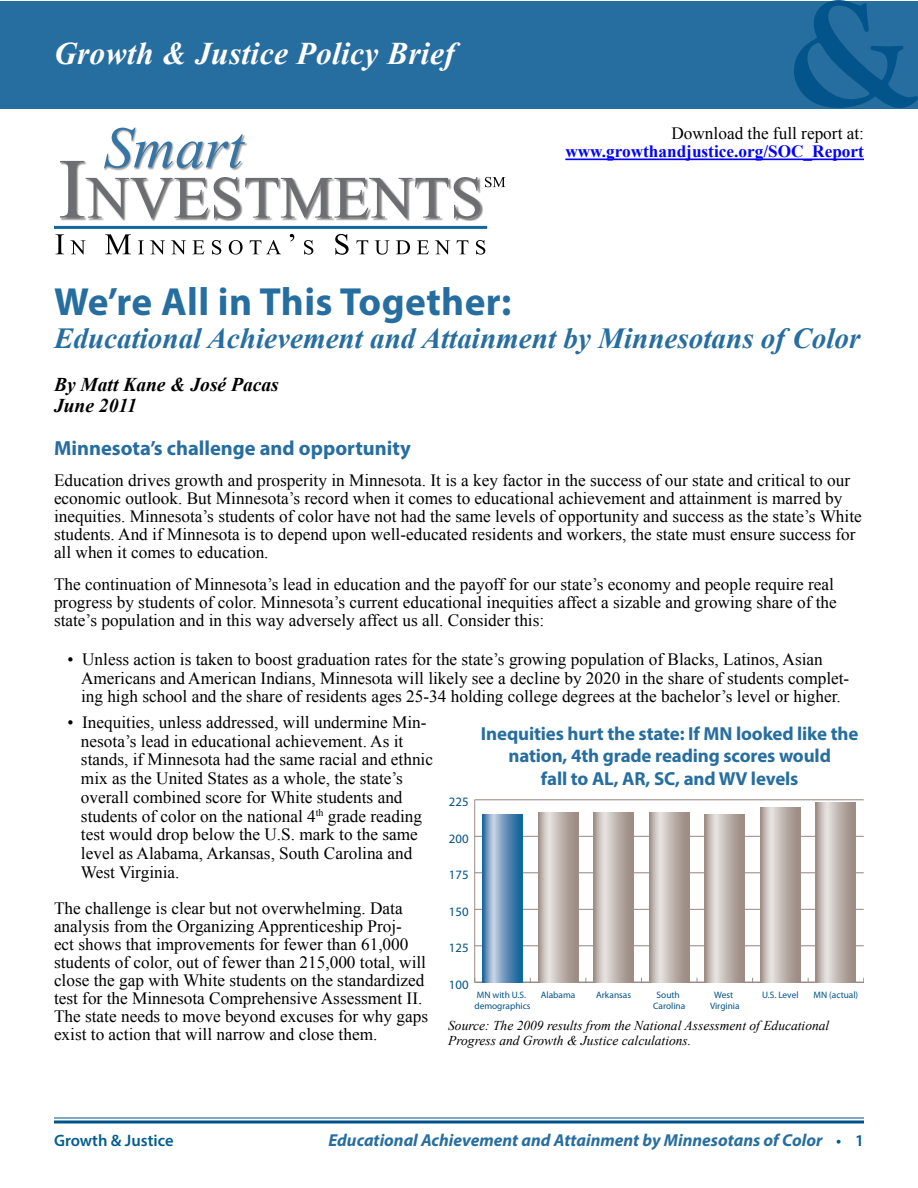
<style>
.page{position:relative;width:918px;height:1188px;background:#fff}
.page>*{position:absolute;margin:0;border:0;box-sizing:border-box;transform-origin:0 0}
.t1{font:700 39.3px "Myriad Pro";letter-spacing:.01em;color:#276ea0}
.t2{font:italic 700 31.5px "Times New Roman";letter-spacing:.01em;color:#fff}
.t3{font:italic 700 29.1px "Times New Roman";color:#276ea0}
.t4{font:700 20.4px "Myriad Pro";color:#276ea0}
.t5{font:italic 700 19.5px/21px "Times New Roman";color:#000}
.t6{font:700 18.9px/22.5px "Myriad Pro";letter-spacing:-.005em;color:#276ea0;text-align:center}
.t7{font:italic 700 17.4px "Myriad Pro";color:#276ea0}
.t8{font:17.25px/18px "Times New Roman";color:#000}
.t9{font:700 17.25px "Times New Roman";color:#00f}
.t10{font:600 16.5px "Myriad Pro";color:#005d91}
.t11{font:italic 13.5px/15px "Times New Roman";color:#000}
.t12{font:12.75px "Myriad Pro";color:#005288}
.t13{font:9.3px/11.2px "Myriad Pro";color:#005288;text-align:center}
.s1{font-weight:600;font-style:normal;font-size:16.5px;color:#005d91}
</style>
<div class="page">
<hr style="left:54px;top:1117px;width:810px;height:2px;background:#005288">
<svg style="left:54px;top:1120px;width:810px;height:4px;background:#3f7da5"></svg>
<div style="left:1px;top:1px;width:917px;height:108px;background:#276ea0"></div>
<svg style="left:794px;top:0;width:124px;height:108px"></svg>
<div style="left:60px;top:161px;width:423px;height:60px;background:#000;opacity:.5"></div>
<hr style="left:54px;top:226px;width:433px;height:3px;background:#10689b">
<svg style="left:56px;top:234px;width:429px;height:21px"></svg>
<svg style="left:60px;top:128px;width:445px;height:91px"></svg>
<hr style="left:474px;top:800px;width:1px;height:182px;background:#9d8d85">
<hr style="left:475px;top:982px;width:389px;height:1px;background:#9d8d85">
<hr style="left:475px;top:946px;width:389px;height:1px;background:#9d8d85">
<hr style="left:475px;top:909px;width:389px;height:1px;background:#9d8d85">
<hr style="left:475px;top:873px;width:389px;height:1px;background:#9d8d85">
<hr style="left:475px;top:836px;width:389px;height:1px;background:#9d8d85">
<hr style="left:475px;top:800px;width:389px;height:1px;background:#9d8d85">
<svg style="left:483px;top:814px;width:40px;height:168px;background:#6693ba"></svg>
<svg style="left:538px;top:813px;width:40px;height:169px;background:#beb3ae"></svg>
<svg style="left:594px;top:813px;width:40px;height:169px;background:#beb3ae"></svg>
<svg style="left:649px;top:813px;width:40px;height:169px;background:#beb3ae"></svg>
<svg style="left:705px;top:814px;width:40px;height:168px;background:#beb3ae"></svg>
<svg style="left:760px;top:807px;width:40px;height:175px;background:#beb3ae"></svg>
<svg style="left:816px;top:803px;width:40px;height:179px;background:#beb3ae"></svg>
<hr style="left:565px;top:159px;width:299px;height:1px;background:#00f">
<h2 class="t2" style="left:54px;top:31px;width:402px">Growth &amp; Justice Policy Brief</h2>
<p class="t8" style="left:671px;top:124px;width:194px">Download the full report at:</p>
<p class="t9" style="left:565px;top:140px;width:300px">www.growthandjustice.org/SOC_Report</p>
<h1 class="t1" style="left:54px;top:276px;width:459px">We’re All in This Together:</h1>
<h3 class="t3" style="left:54px;top:318px;width:808px">Educational Achievement and Attainment by Minnesotans of Color</h3>
<p class="t5" style="left:54px;top:374px;width:226px">By Matt Kane &amp; José Pacas<br>June 2011</p>
<p class="t4" style="left:54px;top:435px;width:358px">Minnesota’s challenge and opportunity</p>
<p class="t8" style="left:54px;top:471px;width:809px">Education drives growth and prosperity in Minnesota. It is a key factor in the success of our state and critical to our economic outlook. But Minnesota’s record when it comes to educational achievement and attainment is marred by inequities. Minnesota’s students of color have not had the same levels of opportunity and success as the state’s White students. And if Minnesota is to depend upon well-educated residents and workers, the state must ensure success for all when it comes to education.</p>
<p class="t8" style="left:54px;top:575px;width:784px">The continuation of Minnesota’s lead in education and the payoff for our state’s economy and people require real progress by students of color. Minnesota’s current educational inequities affect a sizable and growing share of the state’s population and in this way adversely affect us all. Consider this:</p>
<p class="t8" style="left:81px;top:649px;width:770px;line-height:18.8px;text-indent:-14px">• Unless action is taken to boost graduation rates for the state’s growing population of Blacks, Latinos, Asian<br>Americans and American Indians, Minnesota will likely see a decline by 2020 in the share of students complet&shy;ing high school and the share of residents ages 25-34 holding college degrees at the bachelor’s level or higher.</p>
<p class="t8" style="left:81px;top:712px;width:354px;line-height:18.8px;text-indent:-13px">• Inequities, unless addressed, will undermine Min&shy;nesota’s lead in educational achievement. As it stands, if Minnesota had the same racial and ethnic mix as the United States as a whole, the state’s overall combined score for White students and students of color on the national 4<sup>th</sup> grade reading test would drop below the U.S. mark to the same level as Alabama, Arkansas, South Carolina and West Virginia.</p>
<p class="t8" style="left:54px;top:899px;width:376px">The challenge is clear but not overwhelming. Data analysis from the Organizing Apprenticeship Proj-<br>ect shows that improvements for fewer than 61,000 students of color, out of fewer than 215,000 total, will close the gap with White students on the standardized test for the Minnesota Comprehensive Assessment II.<br>The state needs to move beyond excuses for why gaps exist to action that will narrow and close them.</p>
<p class="t6" style="left:481px;top:721px;width:379px">Inequities hurt the state: If MN looked like the nation, 4th grade reading scores would<br>fall to AL, AR, SC, and WV levels</p>
<p class="t12" style="left:449px;top:794px;width:21px">225</p>
<p class="t12" style="left:449px;top:831px;width:21px">200</p>
<p class="t12" style="left:449px;top:867px;width:21px">175</p>
<p class="t12" style="left:449px;top:904px;width:21px">150</p>
<p class="t12" style="left:449px;top:940px;width:21px">125</p>
<p class="t12" style="left:449px;top:977px;width:21px">100</p>
<p class="t13" style="left:477px;top:989px;width:51px">MN with U.S.</p>
<p class="t13" style="left:541px;top:989px;width:36px">Alabama</p>
<p class="t13" style="left:596px;top:989px;width:36px">Arkansas</p>
<p class="t13" style="left:474px;top:1000px;width:58px">demographics</p>
<p class="t13" style="left:653px;top:989px;width:34px">South<br>Carolina</p>
<p class="t13" style="left:714px;top:989px;width:21px">West</p>
<p class="t13" style="left:762px;top:989px;width:38px">U.S. Level</p>
<p class="t13" style="left:814px;top:989px;width:46px">MN (actual)</p>
<p class="t13" style="left:710px;top:1000px;width:31px">Virginia</p>
<p class="t11" style="left:448px;top:1018px;width:383px">Source: The 2009 results from the National Assessment of Educational<br>Progress and Growth &amp; Justice calculations.</p>
<p class="t10" style="left:54px;top:1130px;width:121px">Growth &amp; Justice</p>
<p class="t7" style="left:328px;top:1129px;width:537px">Educational Achievement and Attainment by Minnesotans of Color <span class="s1">• 1</span></p>
</div>
